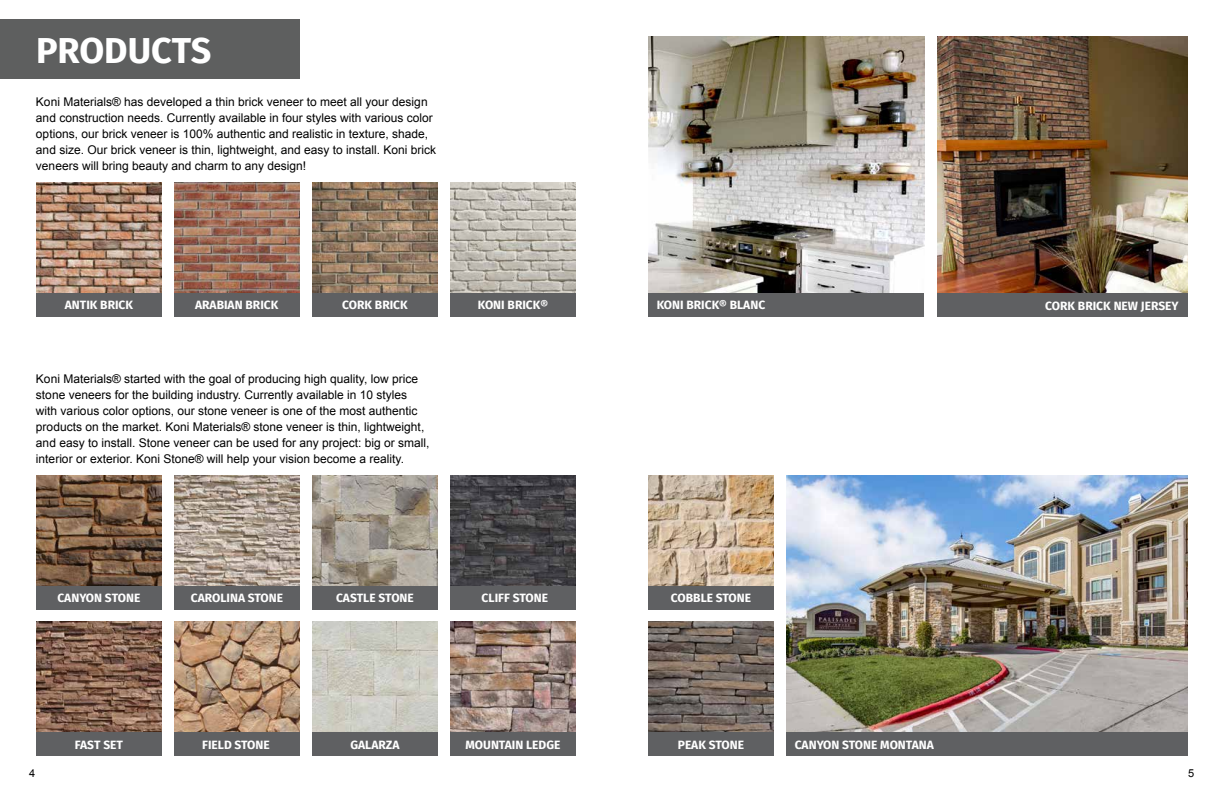
<style>
.page{position:relative;width:1224px;height:792px;background:#fff}
.page>*{position:absolute;margin:0;border:0;box-sizing:border-box;transform-origin:0 0}
.t1{font:700 36px "Fira Sans";color:#fff}
.t2{font:12px/16px "Arial";color:#000}
.t3{font:700 12px "Fira Sans";color:#fff}
.t4{font:11px "Arial";color:#000}
</style>
<div class="page">
<div style="left:0;top:20px;width:300px;height:59px;background:#5e5f5f"></div>
<img style="left:36px;top:182px;width:126px;height:111px">
<img style="left:36px;top:475px;width:126px;height:111px">
<img style="left:648px;top:475px;width:126px;height:111px">
<img style="left:648px;top:622px;width:126px;height:110px">
<img style="left:174px;top:182px;width:126px;height:111px">
<img style="left:174px;top:475px;width:126px;height:111px">
<img style="left:36px;top:622px;width:126px;height:110px">
<img style="left:312px;top:182px;width:126px;height:111px">
<img style="left:312px;top:475px;width:126px;height:111px">
<img style="left:174px;top:622px;width:126px;height:110px">
<img style="left:450px;top:182px;width:126px;height:111px">
<img style="left:450px;top:475px;width:126px;height:111px">
<img style="left:312px;top:622px;width:126px;height:110px">
<img style="left:450px;top:622px;width:126px;height:110px">
<div style="left:36px;top:293px;width:126px;height:24px;background:#5f6062"></div>
<div style="left:36px;top:586px;width:126px;height:24px;background:#5f6062"></div>
<div style="left:648px;top:586px;width:126px;height:24px;background:#5f6062"></div>
<div style="left:648px;top:732px;width:126px;height:24px;background:#5f6062"></div>
<div style="left:174px;top:293px;width:126px;height:24px;background:#5f6062"></div>
<div style="left:174px;top:586px;width:126px;height:24px;background:#5f6062"></div>
<div style="left:36px;top:732px;width:126px;height:24px;background:#5f6062"></div>
<div style="left:312px;top:293px;width:126px;height:24px;background:#5f6062"></div>
<div style="left:312px;top:586px;width:126px;height:24px;background:#5f6062"></div>
<div style="left:174px;top:732px;width:126px;height:24px;background:#5f6062"></div>
<div style="left:450px;top:293px;width:126px;height:24px;background:#5f6062"></div>
<div style="left:450px;top:586px;width:126px;height:24px;background:#5f6062"></div>
<div style="left:312px;top:732px;width:126px;height:24px;background:#5f6062"></div>
<div style="left:450px;top:732px;width:126px;height:24px;background:#5f6062"></div>
<img style="left:786px;top:475px;width:402px;height:257px">
<img style="left:648px;top:36px;width:276px;height:257px">
<img style="left:937px;top:36px;width:251px;height:257px">
<div style="left:648px;top:293px;width:276px;height:24px;background:#5f6062"></div>
<div style="left:786px;top:732px;width:402px;height:24px;background:#5f6062"></div>
<div style="left:937px;top:293px;width:251px;height:24px;background:#5f6062"></div>
<h1 class="t1" style="left:36px;top:25px;width:177px">PRODUCTS</h1>
<p class="t2" style="left:36px;top:94px;width:402px">Koni Materials® has developed a thin brick veneer to meet all your design and construction needs. Currently available in four styles with various color options, our brick veneer is 100% authentic and realistic in texture, shade, and size. Our brick veneer is thin, lightweight, and easy to install. Koni brick veneers will bring beauty and charm to any design!</p>
<p class="t3" style="left:65px;top:297px;width:70px">ANTIK BRICK</p>
<p class="t3" style="left:195px;top:297px;width:85px">ARABIAN BRICK</p>
<p class="t3" style="left:342px;top:297px;width:67px">CORK BRICK</p>
<p class="t3" style="left:478px;top:297px;width:72px">KONI BRICK®</p>
<p class="t2" style="left:36px;top:371px;width:395px">Koni Materials® started with the goal of producing high quality, low price stone veneers for the building industry. Currently available in 10 styles with various color options, our stone veneer is one of the most authentic products on the market. Koni Materials® stone veneer is thin, lightweight, and easy to install. Stone veneer can be used for any project: big or small, interior or exterior. Koni Stone® will help your vision become a reality.</p>
<p class="t3" style="left:657px;top:297px;width:110px">KONI BRICK® BLANC</p>
<p class="t3" style="left:57px;top:589px;width:84px">CANYON STONE</p>
<p class="t3" style="left:671px;top:589px;width:82px">COBBLE STONE</p>
<p class="t3" style="left:191px;top:589px;width:94px">CAROLINA STONE</p>
<p class="t3" style="left:336px;top:589px;width:79px">CASTLE STONE</p>
<p class="t3" style="left:482px;top:589px;width:68px">CLIFF STONE</p>
<p class="t3" style="left:75px;top:736px;width:50px">FAST SET</p>
<p class="t3" style="left:202px;top:736px;width:69px">FIELD STONE</p>
<p class="t3" style="left:350px;top:736px;width:51px">GALARZA</p>
<p class="t3" style="left:466px;top:736px;width:96px">MOUNTAIN LEDGE</p>
<p class="t3" style="left:678px;top:736px;width:68px">PEAK STONE</p>
<p class="t3" style="left:795px;top:736px;width:141px">CANYON STONE MONTANA</p>
<p class="t3" style="left:1045px;top:298px;width:135px">CORK BRICK NEW JERSEY</p>
<p class="t4" style="left:29px;top:766px;width:8px">4</p>
<p class="t4" style="left:1188px;top:766px;width:8px">5</p>
</div>
